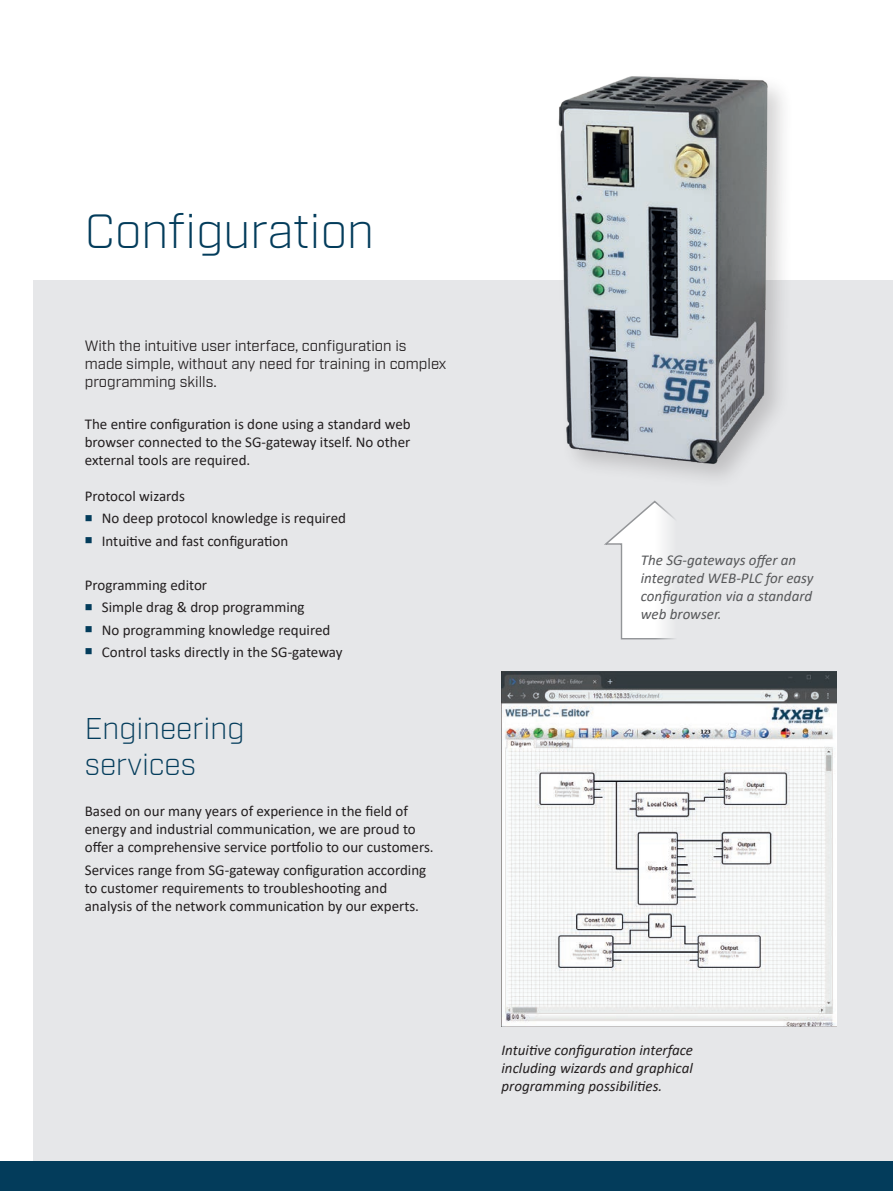
<style>
.page{position:relative;width:893px;height:1191px;background:#fff}
.page>*{position:absolute;margin:0;border:0;box-sizing:border-box;transform-origin:0 0}
.t1{font:300 48px "Industry";color:#033c5b}
.t2{font:300 30px/36px "Industry";color:#033c5b}
.t3{font:15px/18px "Calibri";color:#231f20}
.t4{font:15px/18px "Industry";color:#231f20}
.t5{font:italic 15px/18px "Calibri";color:#231f20;text-align:justify}
.t6{font:italic 15px/18px "Calibri";color:#57585a}
.s1{color:#033c5b}
</style>
<div class="page">
<div style="left:0;top:1161px;width:893px;height:30px;background:#033c5b"></div>
<div style="left:34px;top:281px;width:859px;height:880px;background:#e6e7e9"></div>
<img style="left:501px;top:671px;width:335px;height:356px">
<svg style="left:604px;top:500px;width:51px;height:140px"></svg>
<div style="left:655px;top:495px;width:54px;height:153px;background:linear-gradient(to right,#f2f2f3,#e2e3e6)"></div>
<div style="left:553px;top:70px;width:241px;height:419px;background:#231f20;opacity:.2"></div>
<img style="left:549px;top:70px;width:230px;height:403px">
<p class="t1" style="left:85px;top:202px;width:291px">Configuration</p>
<p class="t4" style="left:85px;top:337px;width:363px">With the intuitive user interface, configuration is made simple, without any need for training in complex programming skills.</p>
<p class="t3" style="left:85px;top:415px;width:328px;text-align:justify">The entire configuration is done using a standard web browser connected to the SG-gateway itself. No other external tools are required.</p>
<p class="t3" style="left:85px;top:487px;width:102px">Protocol wizards</p>
<p class="t3" style="left:85px;top:509px;width:263px"><span class="s1">■</span> No deep protocol knowledge is required</p>
<p class="t3" style="left:85px;top:531px;width:205px"><span class="s1">■</span> Intuitive and fast configuration</p>
<p class="t3" style="left:85px;top:576px;width:124px">Programming editor</p>
<p class="t3" style="left:85px;top:598px;width:221px"><span class="s1">■</span> Simple drag &amp; drop programming</p>
<p class="t3" style="left:85px;top:620px;width:247px"><span class="s1">■</span> No programming knowledge required</p>
<p class="t3" style="left:85px;top:642px;width:259px"><span class="s1">■</span> Control tasks directly in the SG-gateway</p>
<p class="t2" style="left:85px;top:711px;width:161px">Engineering services</p>
<p class="t3" style="left:85px;top:802px;width:350px">Based on our many years of experience in the field of energy and industrial communication, we are proud to offer a comprehensive service portfolio to our customers.</p>
<p class="t3" style="left:85px;top:860px;width:343px">Services range from SG-gateway configuration according to customer requirements to troubleshooting and analysis of the network communication by our experts.</p>
<p class="t6" style="left:641px;top:550px;width:174px">The SG-gateways offer an integrated WEB-PLC for easy configuration via a standard web browser.</p>
<p class="t5" style="left:501px;top:1040px;width:193px">Intuitive configuration interface including wizards and graphical programming possibilities.</p>
</div>
